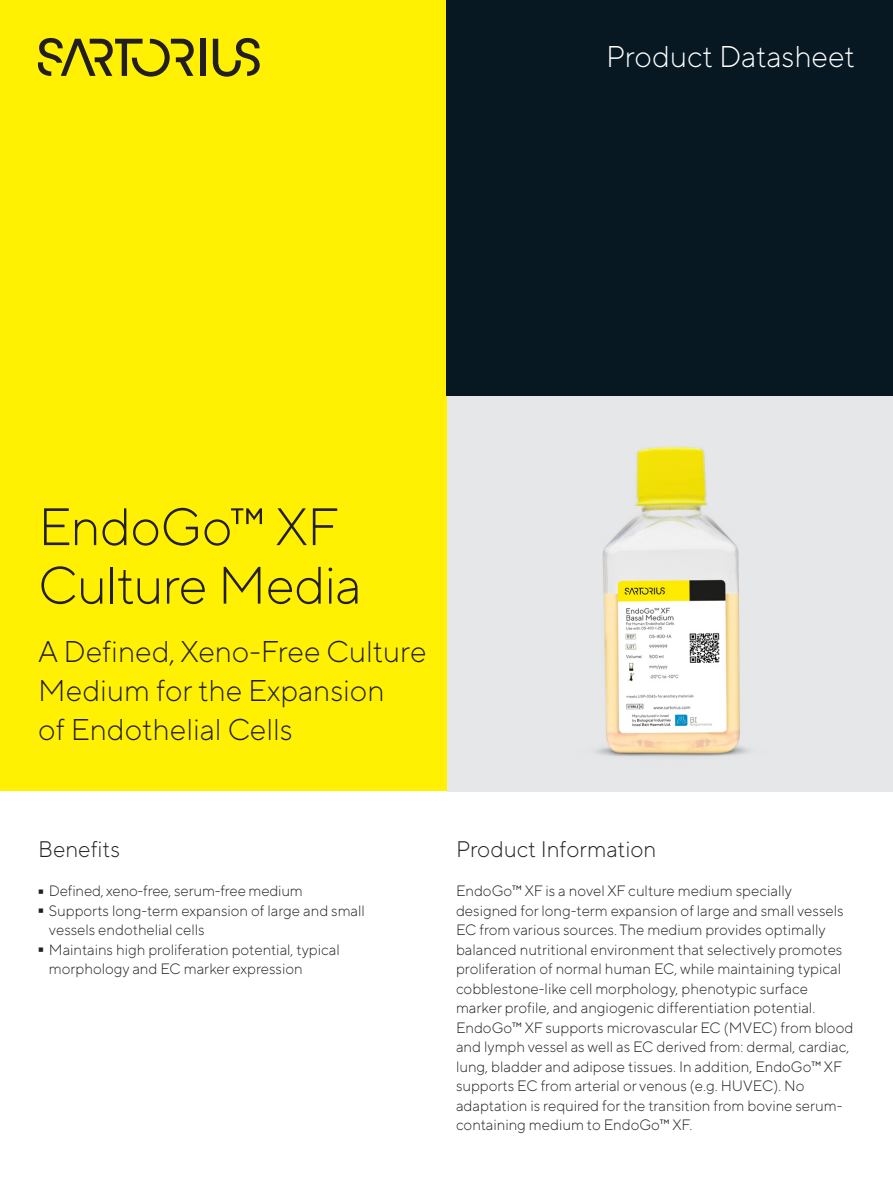
<style>
.page{position:relative;width:893px;height:1191px;background:#fff}
.page>*{position:absolute;margin:0;border:0;box-sizing:border-box;transform-origin:0 0}
.t1{font:300 95.25px "TT Norms Pro";color:#231f20;scale:.16 1}
.t2{font:300 52.5px/58.5px "TT Norms Pro";letter-spacing:-.015em;color:#231f20}
.t3{font:300 30px/39px "TT Norms Pro";color:#231f20}
.t4{font:300 30px "TT Norms Pro";color:#fff}
.t5{font:300 22.5px "TT Norms Pro";color:#231f20}
.t6{font:300 15px/19.5px "TT Norms Pro";color:#231f20}
</style>
<div class="page">
<div style="left:446px;top:394px;width:447px;height:397px;background:#e6e7e9"></div>
<img style="left:596px;top:446px;width:153px;height:311px">
<img style="left:603px;top:447px;width:137px;height:305px">
<div style="left:0;top:0;width:446px;height:791px;background:#fff101"></div>
<div style="left:446px;top:0;width:447px;height:395px;background:#071822"></div>
<div style="left:200px;top:39px;width:5px;height:37px;background:#231f20"></div>
<svg style="left:213px;top:38px;width:47px;height:39px"></svg>
<svg style="left:38px;top:38px;width:156px;height:39px"></svg>
<h3 class="t4" style="left:606px;top:35px;width:250px">Product Datasheet</h3>
<h2 class="t2" style="left:38px;top:493px;width:325px">EndoGo™ XF<br>Culture Media</h2>
<h3 class="t3" style="left:38px;top:630px;width:390px">A Defined, Xeno-Free Culture<br>Medium for the Expansion<br>of Endothelial Cells</h3>
<h3 class="t5" style="left:38px;top:833px;width:83px">Benefits</h3>
<h1 class="t1" style="left:38px;top:817px;width:38px">-</h1>
<p class="t6" style="left:49px;top:880px;width:255px">Defined, xeno-free, serum-free medium</p>
<h1 class="t1" style="left:38px;top:837px;width:38px">-</h1>
<p class="t6" style="left:49px;top:899px;width:318px">Supports long-term expansion of large and small vessels endothelial cells</p>
<h1 class="t1" style="left:38px;top:876px;width:38px">-</h1>
<p class="t6" style="left:49px;top:938px;width:292px">Maintains high proliferation potential, typical morphology and EC marker expression</p>
<h3 class="t5" style="left:456px;top:833px;width:202px">Product Information</h3>
<p class="t6" style="left:456px;top:880px;width:399px">EndoGo™ XF is a novel XF culture medium specially designed for long-term expansion of large and small vessels EC from various sources. The medium provides optimally balanced nutritional environment that selectively promotes proliferation of normal human EC, while maintaining typical cobblestone-like cell morphology, phenotypic surface marker profile, and angiogenic differentiation potential.<br>EndoGo™ XF supports microvascular EC (MVEC) from blood and lymph vessel as well as EC derived from: dermal, cardiac, lung, bladder and adipose tissues. In addition, EndoGo™ XF supports EC from arterial or venous (e.g. HUVEC). No adaptation is required for the transition from bovine serum&shy;containing medium to EndoGo™ XF.</p>
</div>
